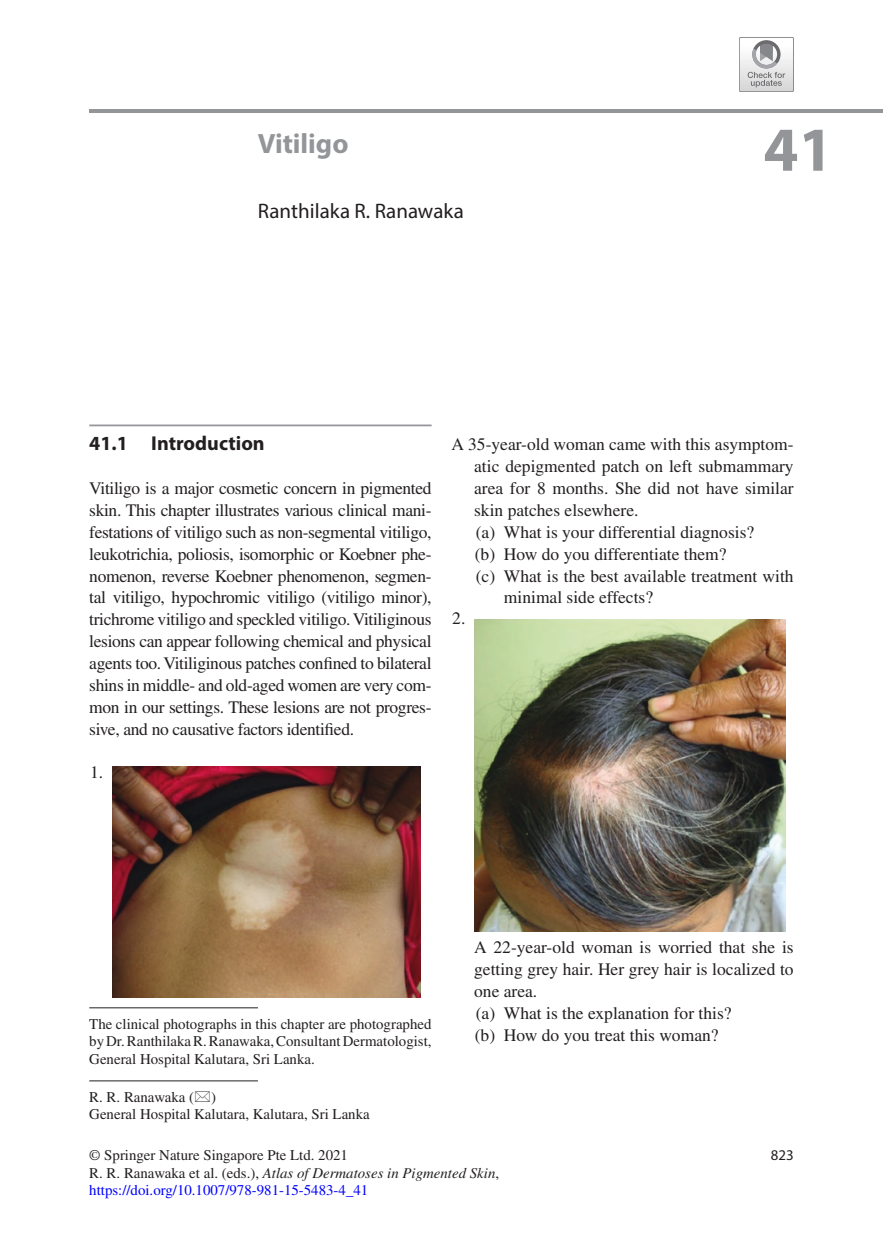
<style>
.page{position:relative;width:883px;height:1260px;background:#fff}
.page>*{position:absolute;margin:0;border:0;box-sizing:border-box;transform-origin:0 0}
.t1{font:700 63px "Myriad Pro";color:#939598}
.t2{font:700 28px "Myriad Pro";color:#939598}
.t3{font:21px "Myriad Pro";color:#231f20}
.t4{font:700 20.12px "Myriad Pro";color:#231f20}
.t5{font:17.5px/21.9px "Times LT Std";color:#231f20;text-align:justify}
.t6{font:14.88px/17.5px "Times LT Std";color:#231f20}
.t7{font:14.88px/17.5px "Times LT Std";color:#00f}
.t8{font:14.88px "Myriad Pro";color:#231f20}
.s1{color:#231f20}
.s2{font-style:italic;color:#231f20}
</style>
<div class="page">
<img style="left:741px;top:57px;width:51px;height:33px">
<div style="left:739px;top:37px;width:55px;height:55px;border:1px solid #8c8e91"></div>
<svg style="left:748px;top:40px;width:37px;height:47px"></svg>
<hr style="left:89px;top:109px;width:794px;height:3px;background:#939598">
<hr style="left:89px;top:1080px;width:169px;height:1px;background:#231f20">
<hr style="left:89px;top:1007px;width:169px;height:1px;background:#231f20">
<hr style="left:89px;top:425px;width:343px;height:1px;background:#939598">
<img style="left:112px;top:767px;width:308px;height:230px">
<img style="left:474px;top:620px;width:312px;height:312px">
<h2 class="t2" style="left:258px;top:125px;width:92px">Vitiligo</h2>
<p class="t3" style="left:258px;top:198px;width:207px">Ranthilaka R. Ranawaka</p>
<h1 class="t1" style="left:763px;top:108px;width:71px">41</h1>
<p class="t4" style="left:89px;top:430px;width:177px">41.1 Introduction</p>
<p class="t5" style="left:89px;top:477px;width:344px">Vitiligo is a major cosmetic concern in pigmented skin. This chapter illustrates various clinical mani&shy;festations of vitiligo such as non-segmental vitiligo, leukotrichia, poliosis, isomorphic or Koebner phe&shy;nomenon, reverse Koebner phenomenon, segmen&shy;tal vitiligo, hypochromic vitiligo (vitiligo minor), trichrome vitiligo and speckled vitiligo. Vitiliginous lesions can appear following chemical and physical agents too. Vitiliginous patches confined to bilateral shins in middle- and old-aged women are very com&shy;mon in our settings. These lesions are not progres&shy;sive, and no causative factors identified.</p>
<p class="t5" style="left:90px;top:762px;width:15px">1.</p>
<p class="t5" style="left:451px;top:433px;width:344px">A 35-year-old woman came with this asymptom-</p>
<p class="t5" style="left:474px;top:455px;width:321px">atic depigmented patch on left submammary</p>
<p class="t5" style="left:474px;top:477px;width:321px">area for 8 months. She did not have similar</p>
<p class="t5" style="left:474px;top:499px;width:166px">skin patches elsewhere.</p>
<p class="t5" style="left:476px;top:521px;width:280px">(a) What is your differential diagnosis?</p>
<p class="t5" style="left:475px;top:543px;width:253px">(b) How do you differentiate them?</p>
<p class="t5" style="left:476px;top:565px;width:319px">(c) What is the best available treatment with</p>
<p class="t5" style="left:504px;top:587px;width:151px">minimal side effects?</p>
<p class="t5" style="left:452px;top:607px;width:15px">2.</p>
<p class="t6" style="left:89px;top:1015px;width:344px;text-align:justify">The clinical photographs in this chapter are photographed by Dr. Ranthilaka R. Ranawaka, Consultant Dermatologist, General Hospital Kalutara, Sri Lanka.</p>
<p class="t6" style="left:89px;top:1088px;width:282px">R. R. Ranawaka ( )<br>General Hospital Kalutara, Kalutara, Sri Lanka</p>
<p class="t5" style="left:474px;top:937px;width:321px;text-align:left">A 22-year-old woman is worried that she is getting grey hair. Her grey hair is localized to one area.<br>(a) What is the explanation for this?<br>(b) How do you treat this woman?</p>
<p class="t6" style="left:89px;top:1147px;width:260px">© Springer Nature Singapore Pte Ltd. 2021</p>
<p class="t8" style="left:771px;top:1146px;width:24px">823</p>
<p class="t7" style="left:89px;top:1164px;width:411px"><span class="s1">R. R. Ranawaka et al. (eds.),</span> <span class="s2">Atlas of Dermatoses in Pigmented Skin</span><span class="s1">, </span>https://doi.org/10.1007/978-981-15-5483-4_41</p>
</div>
